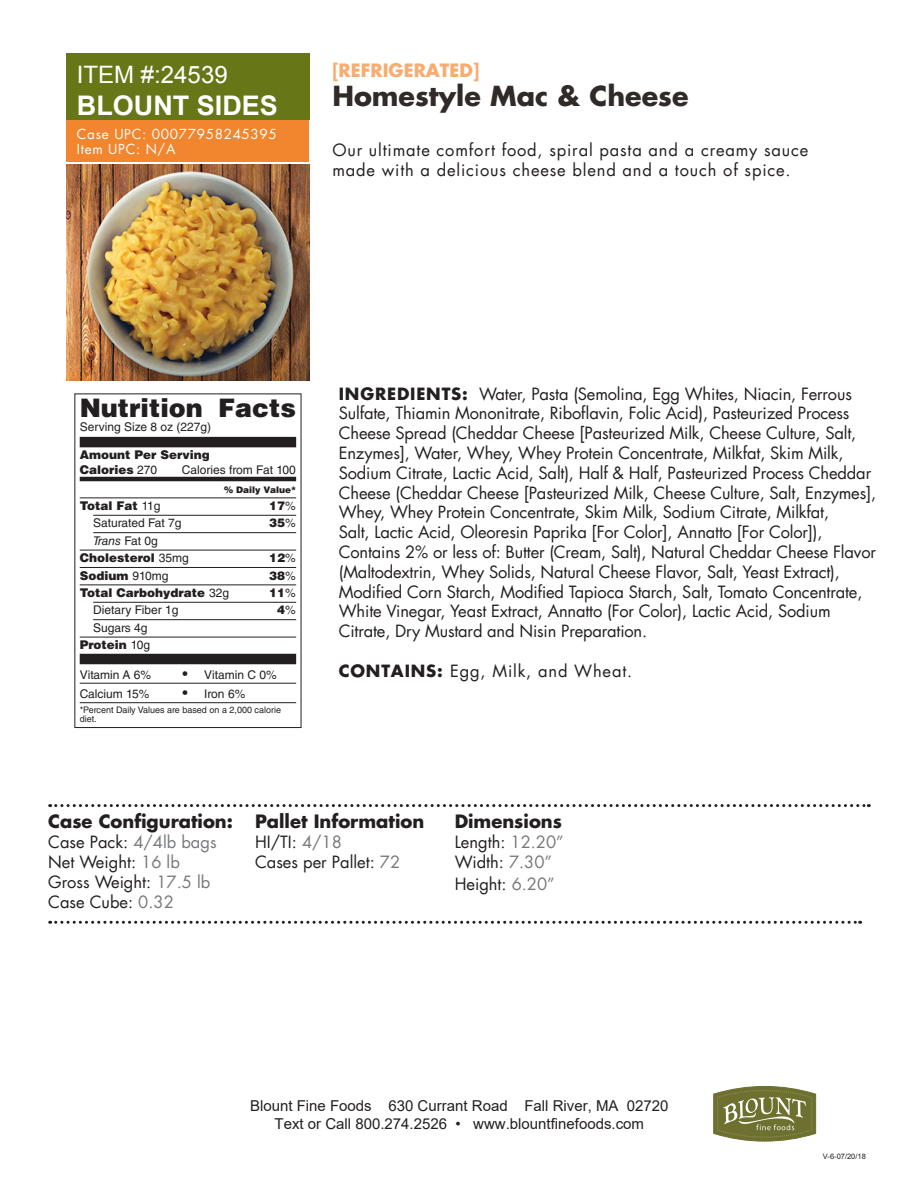
<style>
.page{position:relative;width:918px;height:1188px;background:#fff}
.page>*{position:absolute;margin:0;border:0;box-sizing:border-box;transform-origin:0 0}
.t1{font:700 27px "Futura";color:#302a28}
.t2{font:700 27px "Arial";color:#fff}
.t3{font:900 25.5px "Helvetica LT Std";color:#231f20}
.t4{font:24px "Arial";color:#fff}
.t5{font:700 18px "Futura";color:#231f20}
.t6{font:700 18px "Futura";color:#f7ac70}
.t7{font:16.5px/19.8px "Futura";letter-spacing:-.01em;color:#231f20}
.t8{font:16.5px/19.8px "Futura";letter-spacing:.05em;color:#231f20}
.t9{font:15px/18px "Arial";color:#231f20;text-align:center}
.t10{font:13.5px/15px "Futura";letter-spacing:.05em;color:#fff}
.t11{font:12px/17.4px "Helvetica LT Std";color:#231f20;text-align:right}
.t12{font:900 12px/14.4px "Helvetica LT Std";color:#231f20}
.t13{font:9px/9px "Helvetica LT Std";color:#231f20}
.t14{font:900 9px "Helvetica LT Std";color:#231f20}
.t15{font:7.5px "Arial";color:#231f20}
.s1{font-weight:400}
.s2{font-weight:400;font-style:italic}
.s3{font-weight:900}
.s4{font-size:15px}
.s5{font-weight:700}
.s6{color:#76787b}
</style>
<div class="page">
<div style="left:66px;top:54px;width:243px;height:66px;background:#677717"></div>
<img style="left:66px;top:164px;width:243px;height:216px">
<svg style="left:713px;top:1086px;width:103px;height:55px;background:#898c57"></svg>
<div style="left:66px;top:120px;width:243px;height:41px;background:#f1862e"></div>
<svg style="left:50px;top:804px;width:819px;height:3px"></svg>
<svg style="left:50px;top:921px;width:811px;height:3px"></svg>
<div style="left:80px;top:437px;width:216px;height:10px;background:#231f20"></div>
<hr style="left:80px;top:477px;width:216px;height:4px;background:#231f20">
<hr style="left:80px;top:498px;width:216px;height:1px;background:#231f20">
<hr style="left:93px;top:515px;width:203px;height:1px;background:#231f20">
<hr style="left:93px;top:532px;width:203px;height:1px;background:#231f20">
<hr style="left:80px;top:550px;width:216px;height:1px;background:#231f20">
<hr style="left:80px;top:567px;width:216px;height:1px;background:#231f20">
<hr style="left:80px;top:585px;width:216px;height:1px;background:#231f20">
<hr style="left:93px;top:602px;width:203px;height:1px;background:#231f20">
<hr style="left:93px;top:619px;width:203px;height:1px;background:#231f20">
<hr style="left:80px;top:637px;width:216px;height:1px;background:#231f20">
<div style="left:80px;top:654px;width:216px;height:10px;background:#231f20"></div>
<hr style="left:80px;top:683px;width:216px;height:1px;background:#231f20">
<hr style="left:80px;top:702px;width:216px;height:1px;background:#231f20">
<h3 class="t4" style="left:77px;top:59px;width:152px">ITEM #:24539</h3>
<h1 class="t2" style="left:77px;top:87px;width:203px">BLOUNT SIDES</h1>
<p class="t10" style="left:77px;top:126px;width:202px">Case UPC: 00077958245395<br>Item UPC: N/A</p>
<p class="t6" style="left:332px;top:57px;width:148px">[REFRIGERATED]</p>
<h1 class="t1" style="left:332px;top:77px;width:358px">Homestyle Mac &amp; Cheese</h1>
<p class="t8" style="left:332px;top:140px;width:478px">Our ultimate comfort food, spiral pasta and a creamy sauce made with a delicious cheese blend and a touch of spice.</p>
<h2 class="t3" style="left:80px;top:391px;width:218px">Nutrition Facts</h2>
<p class="t11" style="left:80px;top:419px;width:133px">Serving Size 8 oz (227g)</p>
<p class="t12" style="left:80px;top:448px;width:132px">Amount Per Serving<br>Calories <span class="s1">270</span></p>
<p class="t11" style="left:182px;top:461px;width:115px">Calories from Fat 100</p>
<p class="t14" style="left:224px;top:484px;width:74px">% Daily Value*</p>
<p class="t12" style="left:80px;top:498px;width:82px">Total Fat <span class="s1">11g</span></p>
<p class="t12" style="left:269px;top:498px;width:28px">17<span class="s1">%</span></p>
<p class="t11" style="left:93px;top:515px;width:90px">Saturated Fat 7g</p>
<p class="t12" style="left:269px;top:516px;width:28px">35<span class="s1">%</span></p>
<p class="t12" style="left:80px;top:532px;width:111px;line-height:17.4px;text-indent:13px"><span class="s2">Trans</span> <span class="s1">Fat 0g<br></span>Cholesterol <span class="s1">35mg</span></p>
<p class="t12" style="left:269px;top:550px;width:28px">12<span class="s1">%</span></p>
<p class="t12" style="left:80px;top:568px;width:90px">Sodium <span class="s1">910mg</span></p>
<p class="t12" style="left:269px;top:568px;width:28px">38<span class="s1">%</span></p>
<p class="t12" style="left:80px;top:585px;width:151px">Total Carbohydrate <span class="s1">32g</span></p>
<p class="t12" style="left:269px;top:585px;width:28px">11<span class="s1">%</span></p>
<p class="t11" style="left:93px;top:602px;width:87px">Dietary Fiber 1g</p>
<p class="t12" style="left:277px;top:603px;width:20px">4<span class="s1">%</span></p>
<p class="t11" style="left:80px;top:619px;width:72px">Sugars 4g<br><span class="s3">Protein</span> 10g</p>
<p class="t11" style="left:80px;top:666px;width:73px">Vitamin A 6%</p>
<p class="t11" style="left:182px;top:666px;width:96px"><span class="s4">•</span> Vitamin C 0%</p>
<p class="t11" style="left:80px;top:685px;width:71px">Calcium 15%</p>
<p class="t11" style="left:182px;top:685px;width:64px"><span class="s4">•</span> Iron 6%</p>
<p class="t13" style="left:80px;top:705px;width:203px">*Percent Daily Values are based on a 2,000 calorie diet.</p>
<p class="t7" style="left:339px;top:383px;width:539px"><span class="s5">INGREDIENTS:</span> Water, Pasta (Semolina, Egg Whites, Niacin, Ferrous Sulfate, Thiamin Mononitrate, Riboflavin, Folic Acid), Pasteurized Process Cheese Spread (Cheddar Cheese [Pasteurized Milk, Cheese Culture, Salt, Enzymes], Water, Whey, Whey Protein Concentrate, Milkfat, Skim Milk, Sodium Citrate, Lactic Acid, Salt), Half &amp; Half, Pasteurized Process Cheddar Cheese (Cheddar Cheese [Pasteurized Milk, Cheese Culture, Salt, Enzymes], Whey, Whey Protein Concentrate, Skim Milk, Sodium Citrate, Milkfat,<br>Salt, Lactic Acid, Oleoresin Paprika [For Color], Annatto [For Color]), Contains 2% or less of: Butter (Cream, Salt), Natural Cheddar Cheese Flavor (Maltodextrin, Whey Solids, Natural Cheese Flavor, Salt, Yeast Extract), Modified Corn Starch, Modified Tapioca Starch, Salt, Tomato Concentrate, White Vinegar, Yeast Extract, Annatto (For Color), Lactic Acid, Sodium Citrate, Dry Mustard and Nisin Preparation.</p>
<p class="t8" style="left:339px;top:661px;width:295px"><span class="s5">CONTAINS:</span> Egg, Milk, and Wheat.</p>
<p class="t5" style="left:48px;top:809px;width:186px">Case Configuration:</p>
<p class="t7" style="left:48px;top:832px;width:170px">Case Pack: <span class="s6">4/4lb bags<br></span>Net Weight: <span class="s6">16 lb<br></span>Gross Weight: <span class="s6">17.5 lb<br></span>Case Cube: <span class="s6">0.32</span></p>
<p class="t5" style="left:255px;top:809px;width:171px">Pallet Information</p>
<p class="t7" style="left:255px;top:832px;width:147px">HI/TI: <span class="s6">4/18<br></span>Cases per Pallet: <span class="s6">72</span></p>
<p class="t5" style="left:455px;top:809px;width:109px">Dimensions</p>
<p class="t7" style="left:455px;top:832px;width:111px">Length: <span class="s6">12.20”<br></span>Width: <span class="s6">7.30”</span></p>
<p class="t7" style="left:455px;top:873px;width:102px">Height: <span class="s6">6.20”</span></p>
<p class="t9" style="left:250px;top:1096px;width:420px">Blount Fine Foods 630 Currant Road Fall River, MA 02720<br>Text or Call 800.274.2526 • www.blountfinefoods.com</p>
<p class="t15" style="left:823px;top:1151px;width:44px">V-6-07/20/18</p>
</div>
